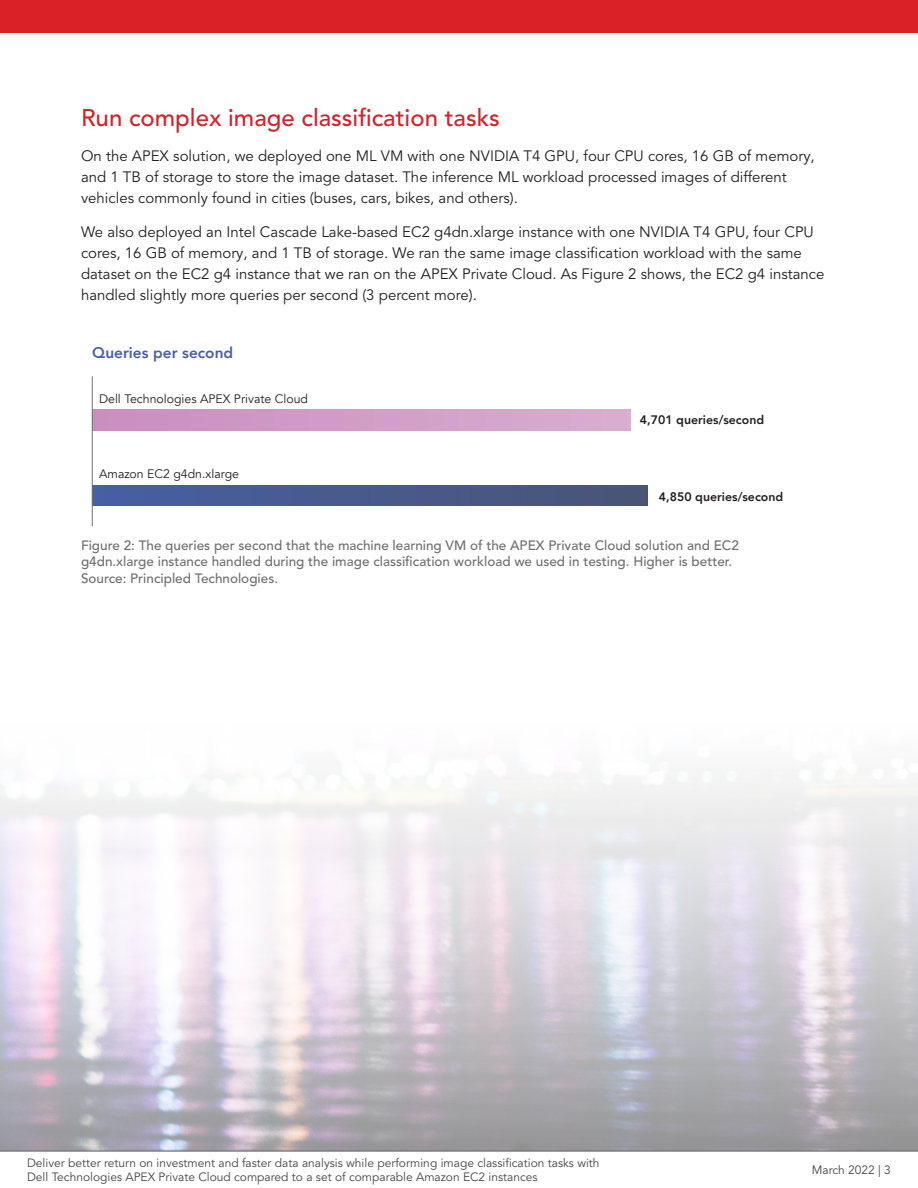
<style>
.page{position:relative;width:918px;height:1188px;background:#fff}
.page>*{position:absolute;margin:0;border:0;box-sizing:border-box;transform-origin:0 0}
.t1{font:500 24px "Avenir LT Pro";color:#d2232a}
.t2{font:800 15.45px "Avenir";color:#475fa7}
.t3{font:15px/21px "Avenir LT Pro";color:#231f20}
.t4{font:500 13.5px/16.2px "Avenir LT Pro";color:#6d6f71}
.t5{font:12.3px "Avenir";color:#231f20}
.t6{font:800 12.3px "Avenir";color:#231f20}
.t7{font:12px/14.4px "Avenir LT Pro";color:#464647}
</style>
<div class="page">
<div style="left:92px;top:410px;width:539px;height:20px;background:linear-gradient(to right,#c88ebf,#d9add1)"></div>
<div style="left:92px;top:486px;width:556px;height:20px;background:linear-gradient(to right,#475ea5,#495474)"></div>
<hr style="left:92px;top:377px;width:1px;height:148px;background:#6d6f71">
<hr style="left:0;top:1151px;width:918px;height:1px;background:#616265">
<div style="left:0;top:0;width:918px;height:32px;background:#da2128"></div>
<h1 class="t1" style="left:81px;top:104px;width:420px">Run complex image classification tasks</h1>
<p class="t3" style="left:81px;top:145px;width:735px">On the APEX solution, we deployed one ML VM with one NVIDIA T4 GPU, four CPU cores, 16 GB of memory, and 1 TB of storage to store the image dataset. The inference ML workload processed images of different vehicles commonly found in cities (buses, cars, bikes, and others).</p>
<p class="t3" style="left:81px;top:222px;width:745px">We also deployed an Intel Cascade Lake-based EC2 g4dn.xlarge instance with one NVIDIA T4 GPU, four CPU cores, 16 GB of memory, and 1 TB of storage. We ran the same image classification workload with the same dataset on the EC2 g4 instance that we ran on the APEX Private Cloud. As Figure 2 shows, the EC2 g4 instance handled slightly more queries per second (3 percent more).</p>
<p class="t2" style="left:92px;top:341px;width:142px">Queries per second</p>
<p class="t5" style="left:99px;top:391px;width:210px">Dell Technologies APEX Private Cloud</p>
<p class="t5" style="left:99px;top:466px;width:141px">Amazon EC2 g4dn.xlarge</p>
<p class="t6" style="left:640px;top:411px;width:126px">4,701 queries/second</p>
<p class="t6" style="left:659px;top:487px;width:126px">4,850 queries/second</p>
<p class="t4" style="left:81px;top:538px;width:659px">Figure 2: The queries per second that the machine learning VM of the APEX Private Cloud solution and EC2 g4dn.xlarge instance handled during the image classification workload we used in testing. Higher is better.<br>Source: Principled Technologies.</p>
<p class="t7" style="left:27px;top:1156px;width:574px">Deliver better return on investment and faster data analysis while performing image classification tasks with<br>Dell Technologies APEX Private Cloud compared to a set of comparable Amazon EC2 instances</p>
<p class="t7" style="left:812px;top:1163px;width:81px">March 2022 | 3</p>
</div>
